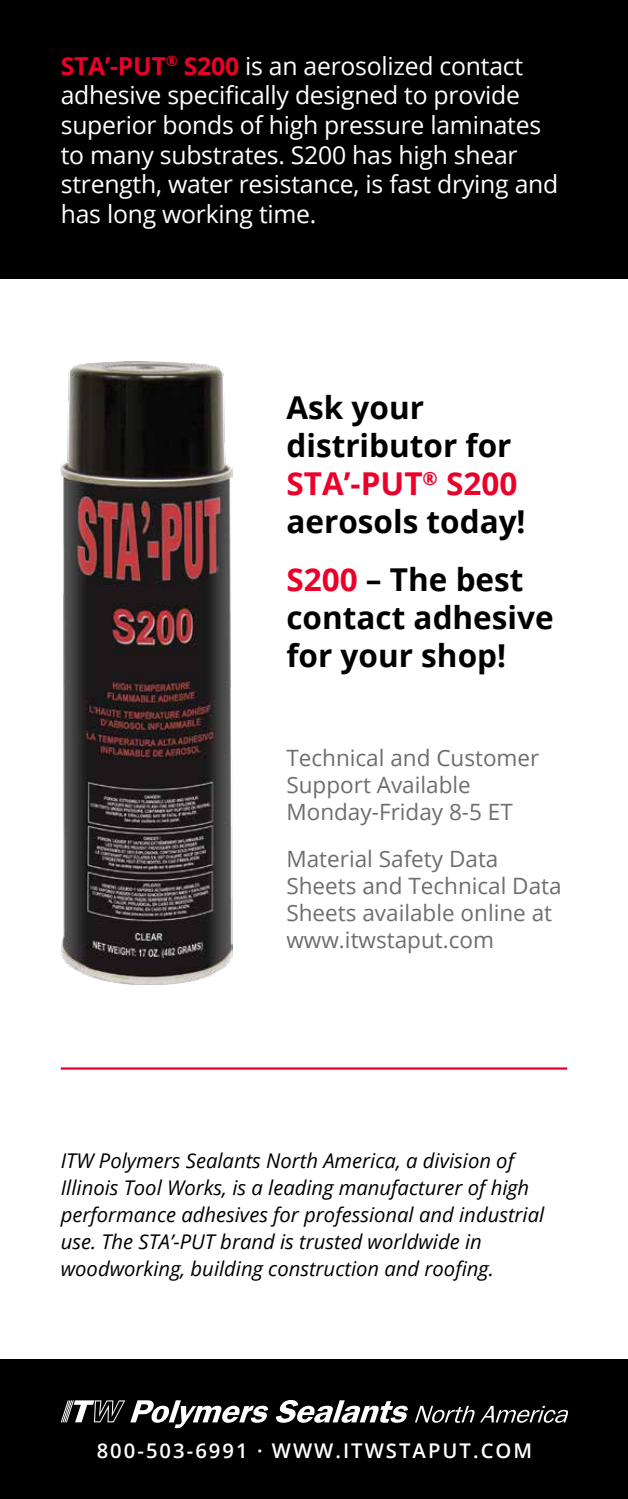
<style>
.page{position:relative;width:628px;height:1499px;background:#fff}
.page>*{position:absolute;margin:0;border:0;box-sizing:border-box;transform-origin:0 0}
.t1{font:700 31.5px/37.8px "Open Sans";color:#000}
.t2{font:24.75px/29.7px "Open Sans";letter-spacing:-.01em;color:#fff}
.t3{font:22.5px/27px "Open Sans";color:#6d6e71}
.t4{font:italic 20.25px/27px "Open Sans";color:#000}
.t5{font:600 20.25px "Open Sans";letter-spacing:.1em;color:#fff}
.s1{font-weight:700;color:#eb0029}
.s2{color:#eb0029}
</style>
<div class="page">
<div style="left:0;top:0;width:628px;height:279px;background:#000"></div>
<div style="left:0;top:1359px;width:628px;height:139px;background:#000"></div>
<svg style="left:61px;top:1400px;width:207px;height:28px"></svg>
<svg style="left:276px;top:1400px;width:132px;height:22px"></svg>
<svg style="left:415px;top:1405px;width:59px;height:17px"></svg>
<svg style="left:480px;top:1405px;width:88px;height:17px"></svg>
<hr style="left:61px;top:1067px;width:506px;height:2px;background:#eb0029">
<img style="left:61px;top:362px;width:172px;height:622px">
<p class="t2" style="left:61px;top:50px;width:499px"><span class="s1">STA’-PUT</span><sup>®</sup> <span class="s1">S200</span> is an aerosolized contact adhesive specifically designed to provide superior bonds of high pressure laminates to many substrates. S200 has high shear strength, water resistance, is fast drying and has long working time.</p>
<h1 class="t1" style="left:286px;top:388px;width:241px">Ask your distributor for<br><span class="s2">STA’-PUT</span><sup>®</sup> <span class="s2">S200 </span>aerosols today!</h1>
<h1 class="t1" style="left:286px;top:560px;width:269px"><span class="s2">S200</span> – The best contact adhesive for your shop!</h1>
<p class="t3" style="left:286px;top:743px;width:254px">Technical and Customer<br>Support Available<br>Monday-Friday 8-5 ET</p>
<p class="t3" style="left:286px;top:844px;width:277px">Material Safety Data<br>Sheets and Technical Data<br>Sheets available online at www.itwstaput.com</p>
<p class="t4" style="left:61px;top:1146px;width:485px">ITW Polymers Sealants North America, a division of Illinois Tool Works, is a leading manufacturer of high performance adhesives for professional and industrial use. The STA’-PUT brand is trusted worldwide in woodworking, building construction and roofing.</p>
<p class="t5" style="left:97px;top:1437px;width:437px">800-503-6991 · WWW.ITWSTAPUT.COM</p>
</div>
